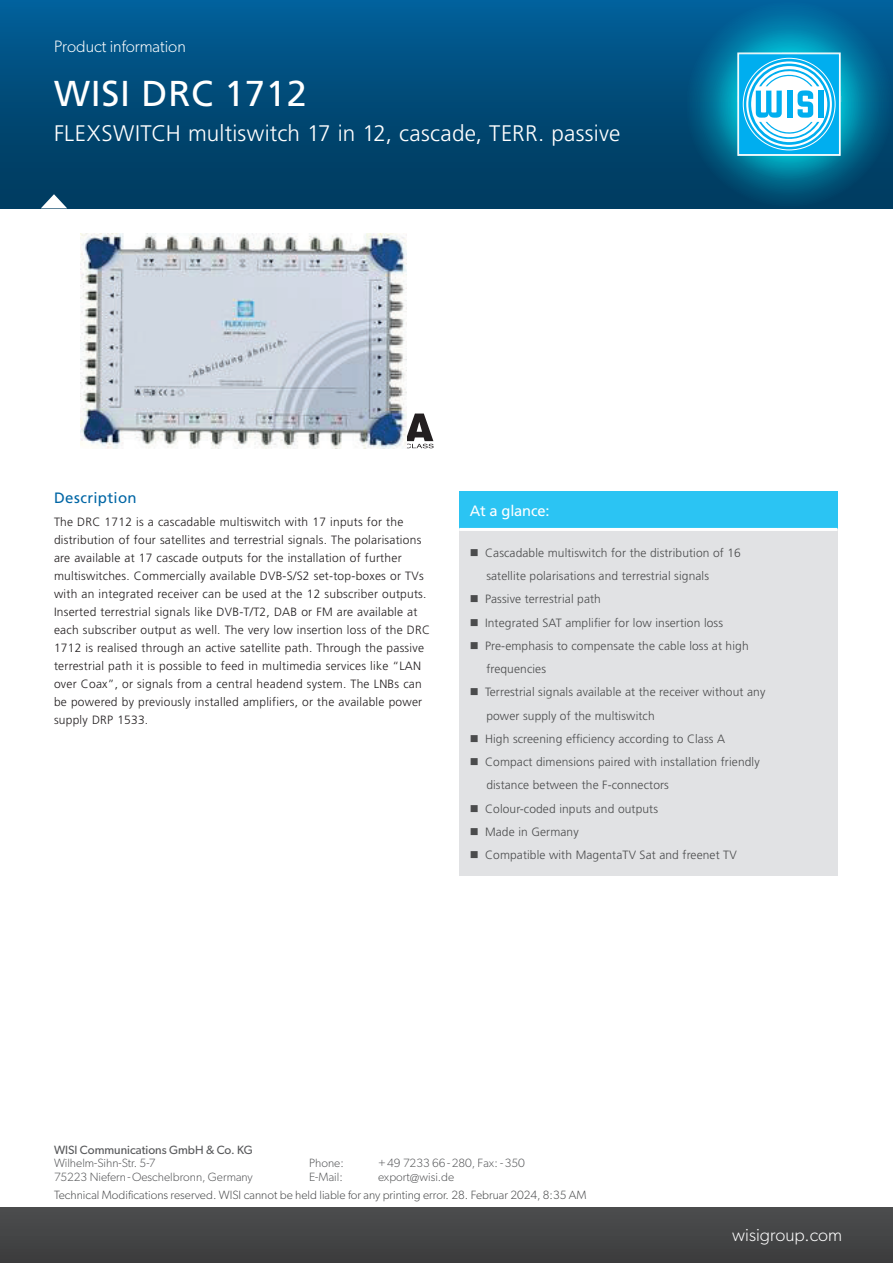
<style>
.page{position:relative;width:893px;height:1263px;background:#fff}
.page>*{position:absolute;margin:0;border:0;box-sizing:border-box;transform-origin:0 0}
.Headline_H1_24_pt{font:36px "Frutiger LT Std";letter-spacing:.02em;color:#fff}
.Headline_H2{font:300 22.5px "Frutiger LT Std";letter-spacing:.01em;color:#fff}
.t1{font:300 18px "Gibson";color:#fff}
.t2{font:300 16.5px "Gibson";color:#fff}
.Headline_H3_11_Pt{font:15px "Frutiger LT Std";letter-spacing:.025em;color:#0166a5}
.Headline_H3_11_Pt-2{font:15px "Frutiger LT Std";letter-spacing:-.015em;color:#fff}
.Copy_neu{font:300 12px/18px "Frutiger LT Std";letter-spacing:.02em;color:#231f20}
.t3{font:300 12px/23.2px "Frutiger LT Std";letter-spacing:.01em;color:#4b4c4d}
.t4{font:300 12px "Gibson";color:#57585a}
.t5{font:300 12px "Gibson";color:#4b4c4d}
.t6{font:12px "Gibson";color:#57585a}
</style>
<div class="page">
<div style="left:0;top:0;width:893px;height:208px;background:linear-gradient(to bottom,#015e97,#00385b)"></div>
<div style="left:685px;top:2px;width:208px;height:205px;background:linear-gradient(to bottom,#01659c,#004163);border-radius:50%"></div>
<svg style="left:698px;top:13px;width:182px;height:182px;background:#006790"></svg>
<svg style="left:711px;top:29px;width:156px;height:150px;background:#0290af"></svg>
<div style="left:739px;top:54px;width:100px;height:101px;background:#00aeef"></div>
<svg style="left:743px;top:58px;width:93px;height:92px"></svg>
<svg style="left:744px;top:59px;width:91px;height:90px"></svg>
<svg style="left:746px;top:61px;width:86px;height:86px"></svg>
<svg style="left:748px;top:64px;width:82px;height:81px"></svg>
<svg style="left:751px;top:66px;width:76px;height:76px"></svg>
<div style="left:818px;top:91px;width:6px;height:27px;background:#00aeef"></div>
<svg style="left:756px;top:69px;width:63px;height:72px"></svg>
<div style="left:737px;top:53px;width:104px;height:103px;border:1px solid #fff"></div>
<div style="left:0;top:1208px;width:893px;height:55px;background:#454647"></div>
<svg style="left:41px;top:194px;width:26px;height:14px"></svg>
<svg style="left:407px;top:413px;width:27px;height:35px"></svg>
<img style="left:80px;top:233px;width:327px;height:215px">
<div style="left:459px;top:491px;width:378px;height:38px;background:#2bc4f3"></div>
<div style="left:459px;top:529px;width:378px;height:347px;background:#e1e2e4"></div>
<hr style="left:459px;top:528px;width:378px;height:3px;background:#fff">
<h3 class="t2" style="left:54px;top:37px;width:133px">Product information</h3>
<p class="Headline_H1_24_pt" style="left:54px;top:73px;width:254px">WISI DRC 1712</p>
<p class="Headline_H2" style="left:54px;top:120px;width:568px">FLEXSWITCH multiswitch 17 in 12, cascade, TERR. passive</p>
<p class="Headline_H3_11_Pt" style="left:54px;top:489px;width:84px">Description</p>
<p class="Copy_neu" style="left:54px;top:513px;width:377px">The DRC 1712 is a cascadable multiswitch with 17 inputs for the distribution of four satellites and terrestrial signals. The polarisations are available at 17 cascade outputs for the installation of further multiswitches. Commercially available DVB-S/S2 set-top-boxes or TVs with an integrated receiver can be used at the 12 subscriber outputs.<br>Inserted terrestrial signals like DVB-T/T2, DAB or FM are available at each subscriber output as well. The very low insertion loss of the DRC 1712 is realised through an active satellite path. Through the passive terrestrial path it is possible to feed in multimedia services like “LAN over Coax”, or signals from a central headend system. The LNBs can be powered by previously installed amplifiers, or the available power supply DRP 1533.</p>
<p class="Headline_H3_11_Pt-2" style="left:470px;top:502px;width:81px">At a glance:</p>
<p class="t3" style="left:485px;top:541px;width:257px">Cascadable multiswitch for the distribution of 16 satellite polarisations and terrestrial signals</p>
<p class="t3" style="left:485px;top:588px;width:117px">Passive terrestrial path</p>
<p class="t3" style="left:485px;top:611px;width:239px">Integrated SAT amplifier for low insertion loss</p>
<p class="t3" style="left:485px;top:634px;width:265px">Pre-emphasis to compensate the cable loss at high frequencies</p>
<p class="t3" style="left:485px;top:681px;width:282px">Terrestrial signals available at the receiver without any power supply of the multiswitch</p>
<p class="t3" style="left:485px;top:727px;width:242px">High screening efficiency according to Class A</p>
<p class="t3" style="left:485px;top:751px;width:276px">Compact dimensions paired with installation friendly distance between the F-connectors</p>
<p class="t3" style="left:485px;top:797px;width:175px">Colour-coded inputs and outputs</p>
<p class="t3" style="left:485px;top:820px;width:95px">Made in Germany</p>
<p class="t3" style="left:485px;top:844px;width:253px">Compatible with MagentaTV Sat and freenet TV</p>
<p class="t6" style="left:54px;top:1142px;width:200px">WISI Communications GmbH &amp; Co. KG</p>
<p class="t4" style="left:54px;top:1156px;width:103px">Wilhelm-Sihn-Str. 5-7</p>
<p class="t4" style="left:309px;top:1156px;width:36px">Phone:</p>
<p class="t4" style="left:378px;top:1156px;width:148px">+49 7233 66-280, Fax: -350</p>
<p class="t4" style="left:54px;top:1169px;width:200px">75223 Niefern-Oeschelbronn, Germany</p>
<p class="t4" style="left:309px;top:1169px;width:35px">E-Mail:</p>
<p class="t4" style="left:378px;top:1169px;width:78px">export@wisi.de</p>
<p class="t5" style="left:54px;top:1187px;width:534px">Technical Modifications reserved. WISI cannot be held liable for any printing error. 28. Februar 2024, 8:35 AM</p>
<h3 class="t1" style="left:732px;top:1224px;width:111px">wisigroup.com</h3>
</div>
